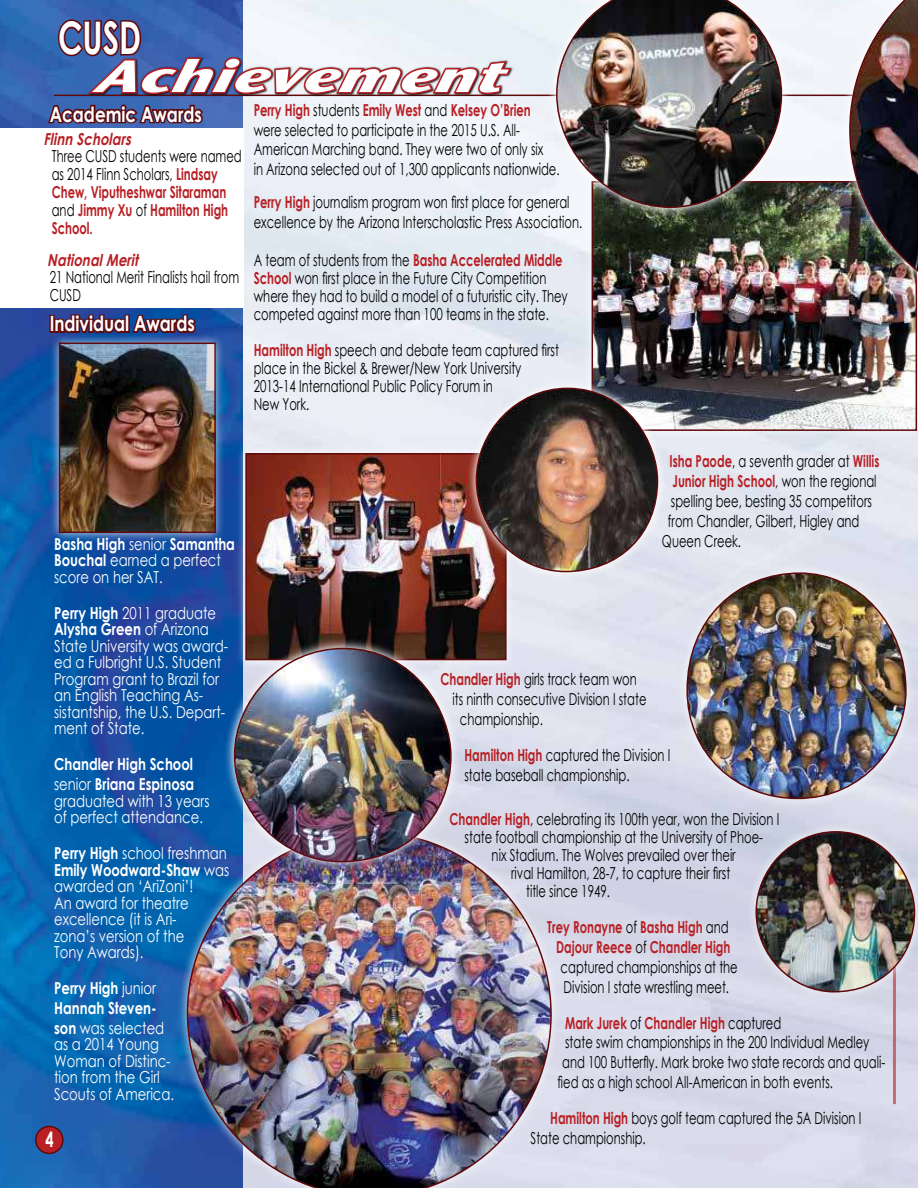
<style>
.page{position:relative;width:918px;height:1188px;background:#fff}
.page>*{position:absolute;margin:0;border:0;box-sizing:border-box;transform-origin:0 0}
.t1{font:italic 700 45px "Stone Sans Std";color:#fff;scale:1.5 1}
.t2{font:700 45px "Century Gothic";color:#fff;scale:.7 1}
.t3{font:700 21px "Century Gothic";color:#fff;scale:.8 1}
.t4{font:700 21px "Century Gothic";color:#fff;scale:.7 1}
.t5{font:16.5px/18px "Century Gothic";color:#000;scale:.7 1}
.t6{font:16.5px/16.5px "Century Gothic";color:#fff;scale:.8 1}
.t7{font:700 16.5px/18px "Century Gothic";color:#b82025;scale:.7 1}
.t8{font:700 16.5px/19.8px "Century Gothic";color:#fff;scale:.8 1}
.t9{font:italic 700 16.5px "Century Gothic";color:#b82025;scale:.8 1}
.s1{font-weight:400;color:#000}
.s2{font-weight:700;color:#b82025}
.s3{font-weight:700}
.s4{font-weight:400}
</style>
<div class="page">
<img style="left:0;top:0;width:243px;height:1188px">
<hr style="left:54px;top:95px;width:864px;height:1px;background:#5f090b">
<div style="left:36px;top:1126px;width:27px;height:27px;background:#b82025;border-radius:50%"></div>
<div style="left:35px;top:1126px;width:29px;height:28px;border:2px solid #5f090b;border-radius:50%"></div>
<div style="left:582px;top:171px;width:336px;height:270px;background:#fff;opacity:.75"></div>
<img style="left:595px;top:184px;width:319px;height:244px">
<div style="left:592px;top:181px;width:325px;height:250px;border:2px solid #5f090b"></div>
<hr style="left:893px;top:865px;width:3px;height:239px;background:#b82025">
<div style="left:177px;top:822px;width:384px;height:366px;background:#fff;opacity:.75"></div>
<img style="left:187px;top:832px;width:365px;height:356px">
<div style="left:0;top:128px;width:244px;height:180px;background:#fff"></div>
<div style="left:677px;top:563px;width:239px;height:246px;background:#fff;opacity:.75"></div>
<img style="left:687px;top:573px;width:219px;height:225px;border-radius:108px">
<svg style="left:546px;top:0;width:246px;height:218px;fill:#ecf2f7"></svg>
<img style="left:556px;top:0;width:226px;height:208px">
<div style="left:746px;top:822px;width:172px;height:180px;background:#fff;opacity:.75"></div>
<img style="left:756px;top:832px;width:159px;height:160px">
<hr style="left:916px;top:538px;width:2px;height:215px;background:#d9ddeb">
<div style="left:236px;top:443px;width:280px;height:227px;background:#fff;opacity:.75"></div>
<img style="left:248px;top:456px;width:256px;height:201px">
<div style="left:245px;top:453px;width:262px;height:207px;border:2px solid #5f090b"></div>
<img style="left:224px;top:638px;width:237px;height:234px">
<img style="left:235px;top:649px;width:216px;height:213px">
<img style="left:466px;top:378px;width:202px;height:204px">
<img style="left:476px;top:388px;width:182px;height:183px">
<img style="left:839px;top:0;width:79px;height:321px">
<img style="left:849px;top:0;width:69px;height:311px">
<hr style="left:915px;top:953px;width:3px;height:183px;background:#d7d8e8">
<div style="left:49px;top:333px;width:177px;height:210px;background:#fff;opacity:.75"></div>
<img style="left:62px;top:346px;width:151px;height:184px">
<div style="left:59px;top:343px;width:157px;height:190px;border:2px solid #5f090b"></div>
<div style="left:49px;top:315px;width:6px;height:18px;border:3px solid #5f090b"></div>
<svg style="left:53px;top:310px;width:145px;height:28px;background:#392b57"></svg>
<svg style="left:46px;top:18px;width:468px;height:111px"></svg>
<h1 class="t2" style="left:58px;top:4px;width:120px">CUSD</h1>
<h1 class="t1" style="left:92px;top:49px;width:274px">Achievement</h1>
<p class="t3" style="left:50px;top:98px;width:192px">Academic Awards</p>
<p class="t9" style="left:43px;top:127px;width:116px">Flinn Scholars</p>
<p class="t7" style="left:52px;top:147px;width:273px"><span class="s1">Three CUSD students were named as 2014 Flinn Scholars,</span> Lindsay<br>Chew, Viputheshwar Sitaraman <span class="s1">and</span> Jimmy Xu <span class="s1">of</span> Hamilton High<br>School.</p>
<p class="t9" style="left:47px;top:248px;width:120px">NationalMerit</p>
<p class="t5" style="left:50px;top:268px;width:272px">21 National Merit Finalists hail from<br>CUSD</p>
<p class="t3" style="left:50px;top:308px;width:183px">Individual Awards</p>
<p class="t5" style="left:254px;top:100px;width:439px;line-height:19.8px"><span class="s2">Perry High</span> students <span class="s2">Emily West</span> and <span class="s2">Kelsey O’Brien </span>were selected to participate in the 2015 U.S. All-American Marching band. They were two of only six<br>in Arizona selected out of 1,300 applicants nationwide.</p>
<p class="t5" style="left:254px;top:192px;width:471px;line-height:19.8px"><span class="s2">Perry High</span> journalism program won first place for general excellence by the Arizona Interscholastic Press Association.</p>
<p class="t5" style="left:254px;top:251px;width:450px">A team of students from the <span class="s2">Basha Accelerated Middle School</span> won first place in the Future City Competition where they had to build a model of a futuristic city. They competed against more than 100 teams in the state.</p>
<p class="t5" style="left:254px;top:341px;width:438px"><span class="s2">Hamilton High</span> speech and debate team captured first place in the Bickel &amp; Brewer/New York University 2013-14 International Public Policy Forum in<br>New York.</p>
<p class="t6" style="left:54px;top:535px;width:228px"><span class="s3">Basha High</span> senior <span class="s3">Samantha<br>Bouchal</span> earned a perfect score on her SAT.</p>
<p class="t6" style="left:54px;top:604px;width:219px"><span class="s3">Perry High</span> 2011 graduate<br><span class="s3">Alysha Green</span> of Arizona<br>State University was award&shy;ed a Fulbright U.S. Student<br>Program grant to Brazil for an English Teaching As&shy;sistantship, the U.S. Depart&shy;ment of State.</p>
<p class="t8" style="left:54px;top:754px;width:177px">Chandler High School <span class="s4">senior</span> Briana Espinosa</p>
<p class="t6" style="left:54px;top:792px;width:196px">graduated with 13 years of perfect attendance.</p>
<p class="t6" style="left:54px;top:845px;width:220px"><span class="s3">Perry High</span> school freshman<br><span class="s3">Emily Woodward-Shaw</span> was awarded an ‘AriZoni’!<br>An award for theatre excellence (it is Ari-<br>zona’s version of the<br>Tony Awards).</p>
<p class="t8" style="left:54px;top:978px;width:139px">Perry High <span class="s4">junior<br></span>Hannah Steven&shy;son <span class="s4">was selected</span></p>
<p class="t6" style="left:54px;top:1036px;width:152px">as a 2014 Young<br>Woman of Distinc&shy;tion from the Girl<br>Scouts of America.</p>
<p class="t4" style="left:46px;top:1123px;width:13px">4</p>
<p class="t5" style="left:669px;top:452px;width:301px"><span class="s2">Isha Paode</span>, a seventh grader at <span class="s2">Willis</span></p>
<p class="t7" style="left:672px;top:471px;width:293px">Junior High School<span class="s1">, won the regional</span></p>
<p class="t5" style="left:671px;top:492px;width:289px">spelling bee, besting 35 competitors</p>
<p class="t5" style="left:668px;top:512px;width:275px">from Chandler, Gilbert, Higley and</p>
<p class="t5" style="left:662px;top:531px;width:115px">Queen Creek.</p>
<p class="t5" style="left:440px;top:670px;width:282px"><span class="s2">Chandler High</span> girls track team won</p>
<p class="t5" style="left:452px;top:690px;width:279px">its ninth consecutive Division I state</p>
<p class="t5" style="left:460px;top:710px;width:120px">championship.</p>
<p class="t5" style="left:464px;top:745px;width:296px;line-height:19.8px"><span class="s2">Hamilton High</span> captured the Division I state baseball championship.</p>
<p class="t5" style="left:450px;top:810px;width:472px"><span class="s2">Chandler High</span>, celebrating its 100th year, won the Division I</p>
<p class="t5" style="left:465px;top:828px;width:428px">state football championship at the University of Phoe-</p>
<p class="t5" style="left:492px;top:846px;width:350px">nix Stadium. The Wolves prevailed over their</p>
<p class="t5" style="left:511px;top:864px;width:315px">rival Hamilton, 28-7, to capture their first</p>
<p class="t5" style="left:526px;top:882px;width:121px">title since 1949.</p>
<p class="t7" style="left:547px;top:918px;width:261px">Trey Ronayne <span class="s1">of</span> Basha High <span class="s1">and</span></p>
<p class="t7" style="left:556px;top:937px;width:250px">Dajour Reece <span class="s1">of</span> Chandler High</p>
<p class="t5" style="left:561px;top:958px;width:255px">captured championships at the</p>
<p class="t5" style="left:564px;top:977px;width:238px">Division I state wrestling meet.</p>
<p class="t7" style="left:565px;top:1013px;width:310px">Mark Jurek <span class="s1">of</span> Chandler High <span class="s1">captured</span></p>
<p class="t5" style="left:565px;top:1033px;width:436px">state swim championships in the 200 Individual Medley</p>
<p class="t5" style="left:562px;top:1053px;width:463px">and 100 Butterfly. Mark broke two state records and quali-</p>
<p class="t5" style="left:558px;top:1073px;width:395px">fied as a high school All-American in both events.</p>
<p class="t5" style="left:531px;top:1108px;width:474px;line-height:19.8px;text-indent:19px"><span class="s2">Hamilton High</span> boys golf team captured the 5A Division I<br>State championship.</p>
</div>
